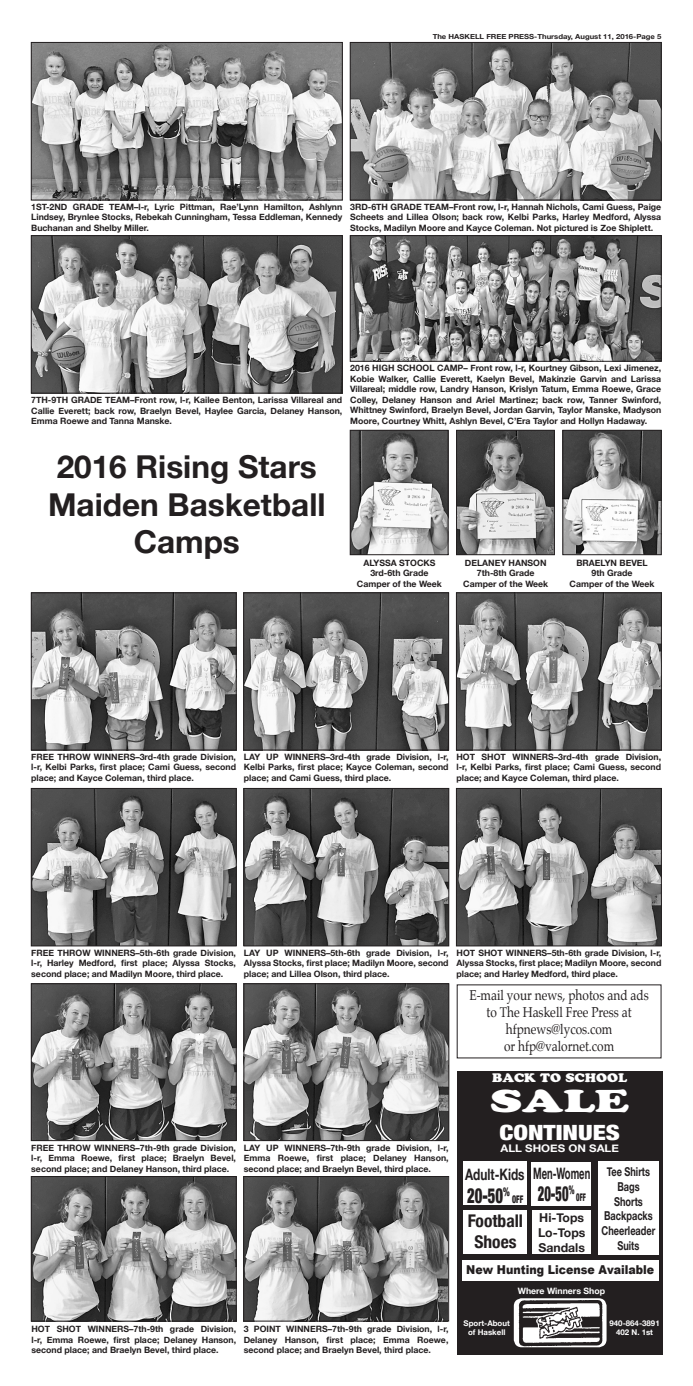
<style>
.page{position:relative;width:693px;height:1386px;background:#fff}
.page>*{position:absolute;margin:0;border:0;box-sizing:border-box;transform-origin:0 0}
.t1{font:700 31.5px/37.8px "Helvetica Neue";color:#231f20;text-align:center}
.t2{font:31.5px "Cooper Black Std";color:#fff;scale:1.5 1}
.t3{font:900 condensed 21px "Helvetica Neue";color:#fff;scale:1.25 1}
.t4{font:900 condensed 21px "Helvetica Neue";color:#231f20;scale:.7 1}
.t5{font:900 condensed 21px "Helvetica Neue";color:#231f20;scale:.6 1}
.t6{font:700 condensed 17.5px/21px "Helvetica Neue";color:#231f20;text-align:center}
.t7{font:700 15.75px "Helvetica Neue";color:#231f20;scale:.75 1}
.t8{font:700 15.75px "Helvetica Neue";color:#231f20;scale:.6 1}
.t9{font:14px "Palatino";color:#231f20;scale:.85 1}
.t10{font:700 12.25px/14.7px "Helvetica Neue";color:#231f20;text-align:center;scale:.75 1}
.t11{font:900 12.25px "Arial";color:#231f20;scale:.9 1}
.t12{font:700 12.25px/14.7px "Helvetica Neue";color:#231f20;text-align:justify}
.t13{font:12.25px "Cooper Black Std";color:#fff;scale:1.1 1}
.t14{font:700 10.5px "Helvetica Neue";color:#fff;scale:1.1 1}
.t15{font:900 condensed 10.5px "Helvetica Neue";color:#231f20;scale:.7 1}
.t16{font:900 condensed 10.5px "Helvetica Neue";color:#231f20;scale:.6 1}
.t17{font:700 8.75px/10.5px "Helvetica Neue";color:#231f20;text-align:justify}
.t18{font:700 8.75px "Helvetica Neue";color:#fff}
.t19{font:700 7.88px "Helvetica Neue";color:#fff}
.t20{font:700 7px "Helvetica Neue";color:#231f20;scale:1.1 1}
</style>
<div class="page">
<div style="left:457px;top:1071px;width:205px;height:283px;background:#231f20"></div>
<div style="left:514px;top:1298px;width:93px;height:49px;background:#fff;border-radius:8px"></div>
<div style="left:532px;top:1162px;width:59px;height:43px;background:#fff"></div>
<div style="left:464px;top:1162px;width:63px;height:43px;background:#fff"></div>
<div style="left:598px;top:1162px;width:61px;height:93px;background:#fff"></div>
<div style="left:532px;top:1210px;width:59px;height:44px;background:#fff"></div>
<div style="left:464px;top:1211px;width:63px;height:43px;background:#fff"></div>
<div style="left:462px;top:1261px;width:196px;height:20px;background:#fff"></div>
<img style="left:516px;top:1299px;width:87px;height:47px">
<img style="left:33px;top:44px;width:308px;height:154px">
<div style="left:31px;top:42px;width:312px;height:158px;border:1px solid #231f20"></div>
<img style="left:352px;top:44px;width:308px;height:154px">
<div style="left:350px;top:42px;width:312px;height:158px;border:1px solid #231f20"></div>
<img style="left:33px;top:237px;width:308px;height:155px">
<div style="left:31px;top:235px;width:312px;height:159px;border:1px solid #231f20"></div>
<img style="left:352px;top:237px;width:308px;height:123px">
<div style="left:350px;top:235px;width:312px;height:127px;border:1px solid #231f20"></div>
<img style="left:352px;top:432px;width:95px;height:121px">
<div style="left:350px;top:430px;width:99px;height:125px;border:1px solid #231f20"></div>
<img style="left:458px;top:432px;width:95px;height:121px">
<div style="left:456px;top:430px;width:99px;height:125px;border:1px solid #231f20"></div>
<img style="left:564px;top:432px;width:96px;height:121px">
<div style="left:562px;top:430px;width:100px;height:125px;border:1px solid #231f20"></div>
<img style="left:33px;top:594px;width:202px;height:154px">
<div style="left:31px;top:592px;width:206px;height:158px;border:1px solid #231f20"></div>
<img style="left:458px;top:594px;width:202px;height:154px">
<div style="left:456px;top:592px;width:206px;height:158px;border:1px solid #231f20"></div>
<img style="left:245px;top:594px;width:202px;height:154px">
<div style="left:243px;top:592px;width:206px;height:158px;border:1px solid #231f20"></div>
<img style="left:33px;top:790px;width:202px;height:154px">
<div style="left:31px;top:788px;width:206px;height:158px;border:1px solid #231f20"></div>
<img style="left:245px;top:790px;width:202px;height:154px">
<div style="left:243px;top:788px;width:206px;height:158px;border:1px solid #231f20"></div>
<img style="left:458px;top:790px;width:202px;height:154px">
<div style="left:456px;top:788px;width:206px;height:158px;border:1px solid #231f20"></div>
<img style="left:245px;top:1178px;width:202px;height:142px">
<div style="left:243px;top:1176px;width:206px;height:146px;border:1px solid #231f20"></div>
<img style="left:33px;top:985px;width:202px;height:154px">
<div style="left:31px;top:983px;width:206px;height:158px;border:1px solid #231f20"></div>
<img style="left:245px;top:985px;width:202px;height:154px">
<div style="left:243px;top:983px;width:206px;height:158px;border:1px solid #231f20"></div>
<img style="left:33px;top:1178px;width:202px;height:142px">
<div style="left:31px;top:1176px;width:206px;height:146px;border:1px solid #231f20"></div>
<p class="t20" style="left:433px;top:31px;width:209px">The HASKELL FREE PRESS‑Thursday, August 11, 2016‑Page 5</p>
<p class="t17" style="left:31px;top:202px;width:313px">1ST-2ND GRADE TEAM–l-r, Lyric Pittman, Rae’Lynn Hamilton, Ashlynn Lindsey, Brynlee Stocks, Rebekah Cunningham, Tessa Eddleman, Kennedy Buchanan and Shelby Miller.</p>
<p class="t17" style="left:350px;top:202px;width:313px">3RD-6TH GRADE TEAM–Front row, l-r, Hannah Nichols, Cami Guess, Paige Scheets and Lillea Olson; back row, Kelbi Parks, Harley Medford, Alyssa Stocks, Madilyn Moore and Kayce Coleman. Not pictured is Zoe Shiplett.</p>
<p class="t17" style="left:31px;top:395px;width:313px">7TH-9TH GRADE TEAM–Front row, l-r, Kailee Benton, Larissa Villareal and Callie Everett; back row, Braelyn Bevel, Haylee Garcia, Delaney Hanson, Emma Roewe and Tanna Manske.</p>
<p class="t17" style="left:350px;top:363px;width:313px">2016 HIGH SCHOOL CAMP– Front row, l-r, Kourtney Gibson, Lexi Jimenez, Kobie Walker, Callie Everett, Kaelyn Bevel, Makinzie Garvin and Larissa Villareal; middle row, Landry Hanson, Krislyn Tatum, Emma Roewe, Grace Colley, Delaney Hanson and Ariel Martinez; back row, Tanner Swinford, Whittney Swinford, Braelyn Bevel, Jordan Garvin, Taylor Manske, Madyson Moore, Courtney Whitt, Ashlyn Bevel, C’Era Taylor and Hollyn Hadaway.</p>
<p class="t1" style="left:48px;top:449px;width:279px">2016 Rising Stars<br>Maiden Basketball<br>Camps</p>
<p class="t17" style="left:357px;top:558px;width:86px;text-align:center">ALYSSA STOCKS<br>3rd-6th Grade<br>Camper of the Week</p>
<p class="t17" style="left:463px;top:558px;width:86px;text-align:center">DELANEY HANSON<br>7th-8th Grade<br>Camper of the Week</p>
<p class="t17" style="left:570px;top:558px;width:86px;text-align:center">BRAELYN BEVEL<br>9th Grade<br>Camper of the Week</p>
<p class="t17" style="left:31px;top:752px;width:206px">FREE THROW WINNERS–3rd-4th grade Division, l-r, Kelbi Parks, first place; Cami Guess, second place; and Kayce Coleman, third place.</p>
<p class="t17" style="left:244px;top:752px;width:206px">LAY UP WINNERS–3rd-4th grade Division, l-r, Kelbi Parks, first place; Kayce Coleman, second place; and Cami Guess, third place.</p>
<p class="t17" style="left:456px;top:752px;width:206px">HOT SHOT WINNERS–3rd-4th grade Division, l-r, Kelbi Parks, first place; Cami Guess, second place; and Kayce Coleman, third place.</p>
<p class="t17" style="left:31px;top:948px;width:206px">FREE THROW WINNERS–5th-6th grade Division, l-r, Harley Medford, first place; Alyssa Stocks, second place; and Madilyn Moore, third place.</p>
<p class="t17" style="left:244px;top:948px;width:206px">LAY UP WINNERS–5th-6th grade Division, l-r, Alyssa Stocks, first place; Madilyn Moore, second place; and Lillea Olson, third place.</p>
<p class="t17" style="left:457px;top:948px;width:206px">HOT SHOT WINNERS–5th-6th grade Division, l-r, Alyssa Stocks, first place; Madilyn Moore, second place; and Harley Medford, third place.</p>
<p class="t9" style="left:469px;top:984px;width:213px">E-mail your news, photos and ads</p>
<p class="t9" style="left:487px;top:1001px;width:172px">to The Haskell Free Press at</p>
<p class="t9" style="left:506px;top:1018px;width:127px">hfpnews@lycos.com</p>
<p class="t9" style="left:504px;top:1034px;width:131px">or hfp@valornet.com</p>
<p class="t13" style="left:492px;top:1070px;width:124px">BACK TO SCHOOL</p>
<p class="t17" style="left:31px;top:1143px;width:206px">FREE THROW WINNERS–7th-9th grade Division, l-r, Emma Roewe, first place; Braelyn Bevel, second place; and Delaney Hanson, third place.</p>
<p class="t17" style="left:244px;top:1143px;width:206px">LAY UP WINNERS–7th-9th grade Division, l-r, Emma Roewe, first place; Delaney Hanson, second place; and Braelyn Bevel, third place.</p>
<p class="t17" style="left:31px;top:1324px;width:206px">HOT SHOT WINNERS–7th-9th grade Division, l-r, Emma Roewe, first place; Delaney Hanson, second place; and Braelyn Bevel, third place.</p>
<p class="t17" style="left:244px;top:1324px;width:206px">3 POINT WINNERS–7th-9th grade Division, l-r, Delaney Hanson, first place; Emma Roewe, second place; and Braelyn Bevel, third place.</p>
<p class="t2" style="left:490px;top:1082px;width:94px">SALE</p>
<p class="t3" style="left:499px;top:1115px;width:98px">CONTINUES</p>
<p class="t14" style="left:500px;top:1140px;width:109px">ALL SHOES ON SALE</p>
<p class="t4" style="left:467px;top:1178px;width:62px">20-50<sup>%</sup></p>
<p class="t15" style="left:512px;top:1191px;width:17px">OFF</p>
<p class="t7" style="left:465px;top:1162px;width:81px">Adult-Kids</p>
<p class="t10" style="left:602px;top:1165px;width:73px">Tee Shirts<br>Bags<br>Shorts<br>Backpacks<br>Cheerleader<br>Suits</p>
<p class="t8" style="left:533px;top:1161px;width:97px">Men-Women</p>
<p class="t12" style="left:538px;top:1211px;width:49px">Hi-Tops Lo-Tops Sandals</p>
<p class="t11" style="left:466px;top:1261px;width:210px">New Hunting License Available</p>
<p class="t5" style="left:538px;top:1176px;width:62px">20-50<sup>%</sup></p>
<p class="t16" style="left:576px;top:1188px;width:17px">OFF</p>
<p class="t6" style="left:468px;top:1209px;width:57px">Football<br>Shoes</p>
<p class="t18" style="left:518px;top:1284px;width:89px">Where Winners Shop</p>
<p class="t19" style="left:464px;top:1317px;width:48px">Sport-About</p>
<p class="t19" style="left:610px;top:1317px;width:52px">940-864-3891</p>
<p class="t19" style="left:468px;top:1326px;width:39px">of Haskell</p>
<p class="t19" style="left:616px;top:1326px;width:38px">402 N. 1st</p>
</div>
